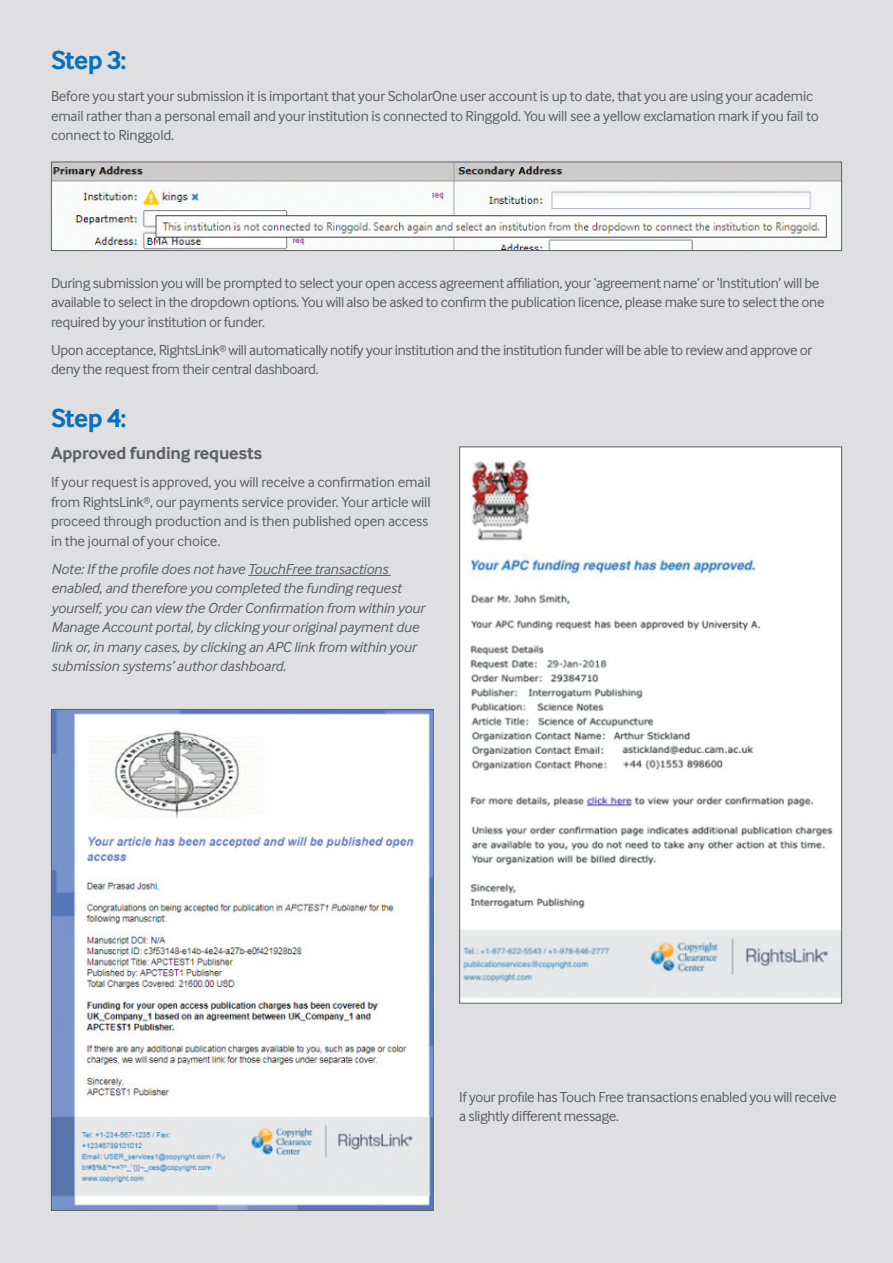
<style>
.page{position:relative;width:893px;height:1263px;background:#dfdfe1}
.page>*{position:absolute;margin:0;border:0;box-sizing:border-box;transform-origin:0 0}
.t1{font:700 27px "Inter Face";letter-spacing:-.025em;color:#0970b9}
.t2{font:700 18px "Inter Face";letter-spacing:-.01em;color:#5d6067}
.t3{font:15px/19.5px "Inter Face";letter-spacing:-.025em;color:#5d6067}
.t4{font:italic 15px/19.5px "Inter Face";letter-spacing:-.01em;color:#5d6067}
</style>
<div class="page">
<img style="left:53px;top:164px;width:787px;height:85px">
<div style="left:51px;top:162px;width:791px;height:89px;border:1px solid #5d6067"></div>
<hr style="left:248px;top:575px;width:143px;height:1px;background:#5d6067">
<img style="left:461px;top:448px;width:379px;height:553px">
<img style="left:53px;top:711px;width:379px;height:498px">
<p class="t1" style="left:51px;top:43px;width:77px">Step 3:</p>
<p class="t3" style="left:51px;top:86px;width:769px">Before you start your submission it is important that your ScholarOne user account is up to date, that you are using your academic email rather than a personal email and your institution is connected to Ringgold. You will see a yellow exclamation mark if you fail to connect to Ringgold.</p>
<p class="t3" style="left:51px;top:273px;width:775px">During submission you will be prompted to select your open access agreement affiliation, your ‘agreement name’ or ‘Institution’ will be available to select in the dropdown options. You will also be asked to confirm the publication licence, please make sure to select the one required by your institution or funder.</p>
<p class="t3" style="left:51px;top:340px;width:763px">Upon acceptance, RightsLink<sup>®</sup> will automatically notify your institution and the institution funder will be able to review and approve or deny the request from their central dashboard.</p>
<p class="t1" style="left:51px;top:401px;width:77px">Step 4:</p>
<p class="t2" style="left:51px;top:442px;width:213px">Approved funding requests</p>
<p class="t3" style="left:51px;top:472px;width:381px">If your request is approved, you will receive a confirmation email from RightsLink<sup>®</sup>, our payments service provider. Your article will proceed through production and is then published open access in the journal of your choice.</p>
<p class="t4" style="left:51px;top:558px;width:375px">Note: If the profile does not have TouchFree transactions enabled, and therefore you completed the funding request yourself, you can view the Order Confirmation from within your Manage Account portal, by clicking your original payment due link or, in many cases, by clicking an APC link from within your submission systems’ author dashboard.</p>
<p class="t3" style="left:459px;top:1086px;width:379px">If your profile has Touch Free transactions enabled you will receive a slightly different message.</p>
</div>
